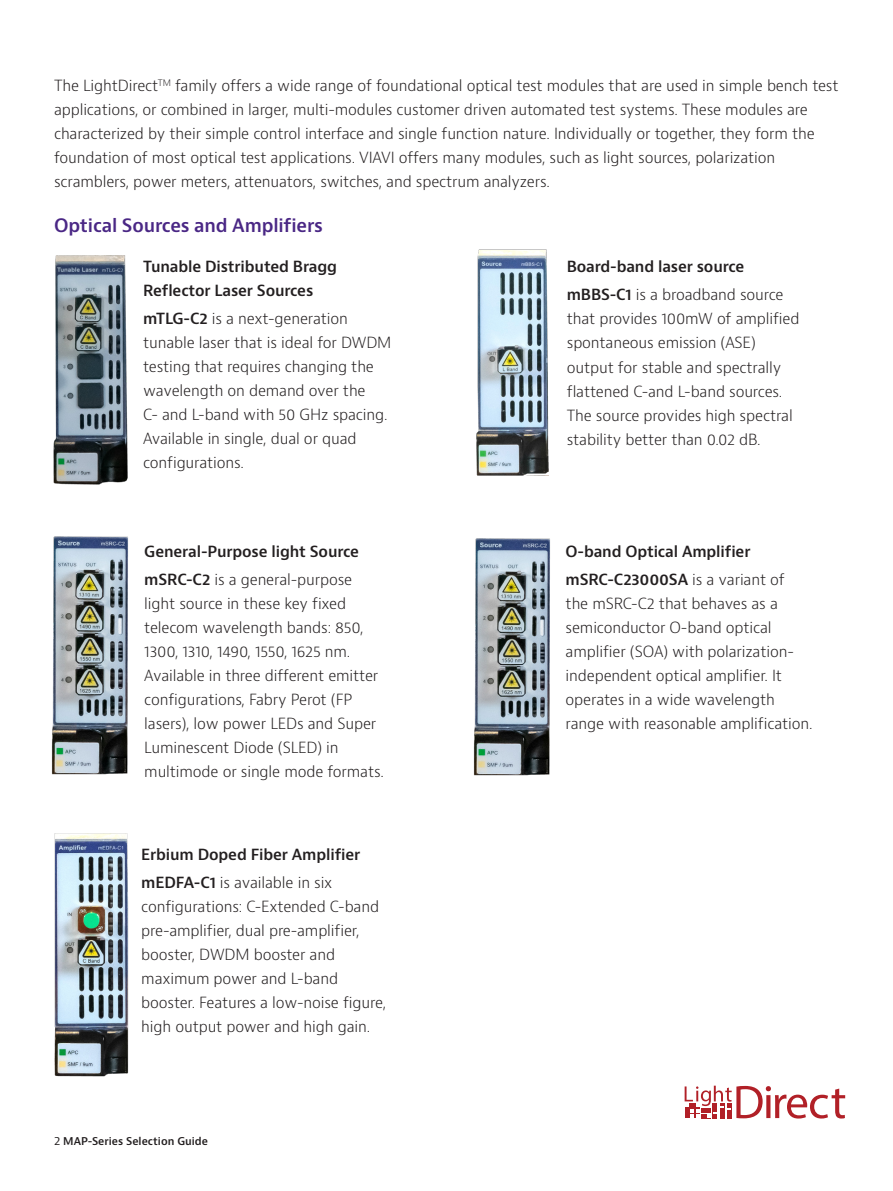
<style>
.page{position:relative;width:893px;height:1191px;background:#fff}
.page>*{position:absolute;margin:0;border:0;box-sizing:border-box;transform-origin:0 0}
.H2_Heading_Purple_12{font:600 18px "Bernino Sans";letter-spacing:-.01em;color:#4a2785}
.P_10_16{font:300 15px/24px "Bernino Sans";letter-spacing:-.01em;color:#231f20}
.H3_Heading_Level_3{font:600 15px/24px "Bernino Sans";letter-spacing:-.01em;color:#231f20}
.t1{font:600 10.5px "Bernino Sans";color:#231f20}
.s1{font-weight:600}
.s2{font-weight:400}
</style>
<div class="page">
<img style="left:53px;top:255px;width:75px;height:230px">
<img style="left:51px;top:536px;width:77px;height:239px">
<img style="left:54px;top:833px;width:75px;height:243px">
<img style="left:476px;top:249px;width:73px;height:226px">
<img style="left:473px;top:538px;width:77px;height:238px">
<svg style="left:685px;top:1085px;width:160px;height:33px"></svg>
<p class="P_10_16" style="left:54px;top:74px;width:786px">The LightDirect<sup>TM</sup> family offers a wide range of foundational optical test modules that are used in simple bench test applications, or combined in larger, multi-modules customer driven automated test systems. These modules are characterized by their simple control interface and single function nature. Individually or together, they form the foundation of most optical test applications. VIAVI offers many modules, such as light sources, polarization scramblers, power meters, attenuators, switches, and spectrum analyzers.</p>
<p class="H2_Heading_Purple_12" style="left:54px;top:214px;width:271px">Optical Sources and Amplifiers</p>
<p class="H3_Heading_Level_3" style="left:143px;top:255px;width:195px">Tunable Distributed Bragg<br>Reflector Laser Sources</p>
<p class="P_10_16" style="left:143px;top:307px;width:250px"><span class="s1">mTLG-C2</span> is a next-generation tunable laser that is ideal for DWDM testing that requires changing the wavelength on demand over the<br>C- and L-band with 50 GHz spacing.<br>Available in single, dual or quad configurations.</p>
<p class="H3_Heading_Level_3" style="left:144px;top:540px;width:216px">General-Purpose light Source</p>
<p class="P_10_16" style="left:144px;top:568px;width:241px"><span class="s1">mSRC-C2</span> is a general-purpose light source in these key fixed telecom wavelength bands: 850,<br>1300, 1310, 1490, 1550, 1625 nm.<br>Available in three different emitter configurations, Fabry Perot (FP lasers), low power LEDs and Super<br>Luminescent Diode (SLED) in multimode or single mode formats.</p>
<p class="H3_Heading_Level_3" style="left:141px;top:843px;width:221px">Erbium Doped Fiber Amplifier</p>
<p class="P_10_16" style="left:141px;top:871px;width:246px"><span class="s1">mEDFA-C1</span> is available in six configurations: C-Extended C-band pre-amplifier, dual pre-amplifier, booster, DWDM booster and maximum power and L-band booster. Features a low-noise figure, high output power and high gain.</p>
<p class="t1" style="left:54px;top:1134px;width:156px"><span class="s2">2</span> MAP-Series Selection Guide</p>
<p class="H3_Heading_Level_3" style="left:567px;top:255px;width:179px">Board-band laser source</p>
<p class="P_10_16" style="left:567px;top:283px;width:234px"><span class="s1">mBBS-C1</span> is a broadband source that provides 100mW of amplified spontaneous emission (ASE) output for stable and spectrally flattened C-and L-band sources.<br>The source provides high spectral stability better than 0.02 dB.</p>
<p class="H3_Heading_Level_3" style="left:566px;top:540px;width:186px">O-band Optical Amplifier</p>
<p class="P_10_16" style="left:566px;top:568px;width:248px"><span class="s1">mSRC-C23000SA</span> is a variant of<br>the mSRC-C2 that behaves as a semiconductor O-band optical amplifier (SOA) with polarization&shy;independent optical amplifier. It operates in a wide wavelength range with reasonable amplification.</p>
</div>
